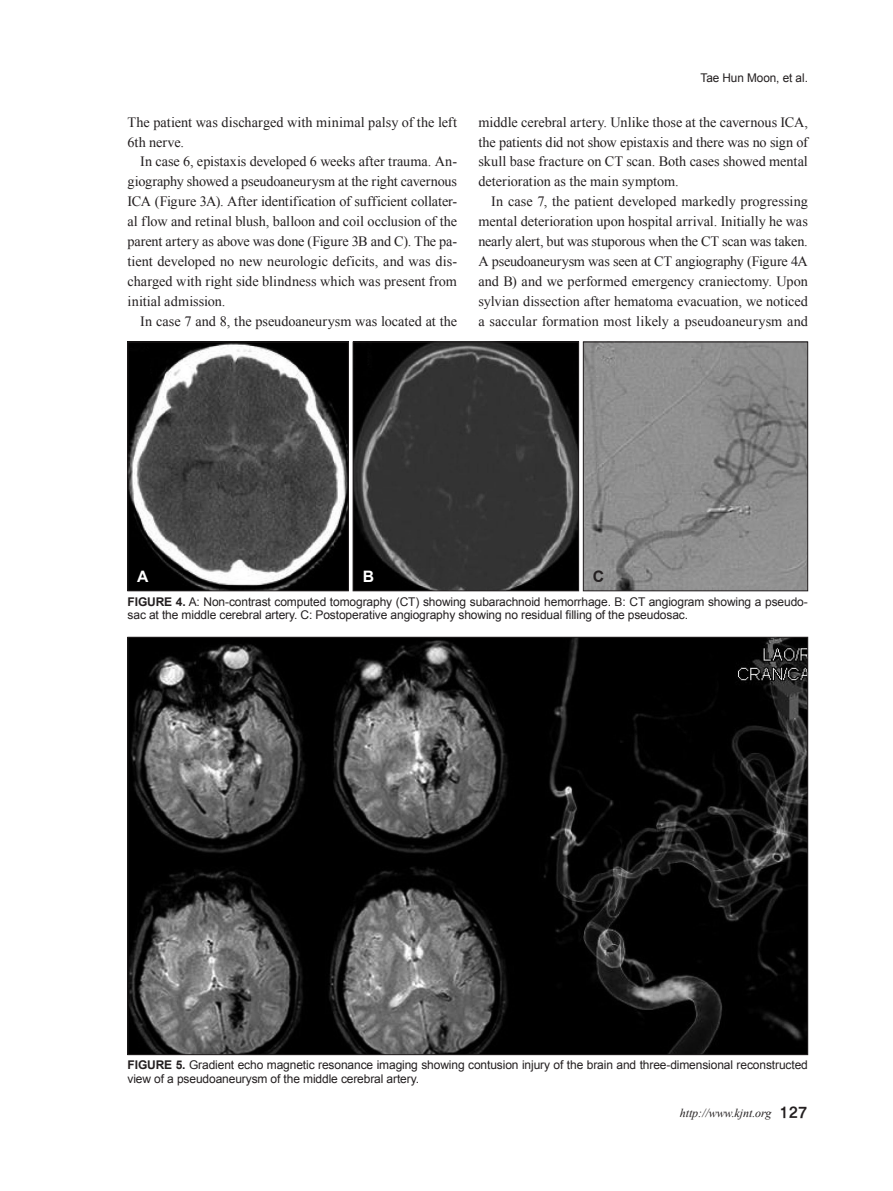
<style>
.page{position:relative;width:893px;height:1191px;background:#fff}
.page>*{position:absolute;margin:0;border:0;box-sizing:border-box;transform-origin:0 0}
.t1{font:700 15.75px "Arial";color:#fff}
.t2{font:700 15.75px "Arial";color:#231f20}
.본문{font:14.25px/19.8px "Times New Roman";color:#231f20;text-align:justify}
.그림제목{font:12px/13.5px "Arial";letter-spacing:-.01em;color:#231f20}
.t3{font:italic 12px "Times New Roman";letter-spacing:-.005em;color:#231f20}
.s1{font-weight:700}
.s2{font-family:"Korean GD";font-weight:800;font-style:normal;font-size:15px}
</style>
<div class="page">
<img style="left:130px;top:344px;width:217px;height:245px">
<div style="left:128px;top:342px;width:221px;height:249px;border:1px solid #231f20"></div>
<img style="left:355px;top:344px;width:222px;height:245px">
<div style="left:353px;top:342px;width:226px;height:249px;border:1px solid #231f20"></div>
<img style="left:585px;top:344px;width:221px;height:245px">
<div style="left:583px;top:342px;width:225px;height:249px;border:1px solid #231f20"></div>
<img style="left:130px;top:639px;width:676px;height:413px">
<p class="본문" style="left:128px;top:112px;width:331px">The patient was discharged with minimal palsy of the left<br>6th nerve.</p>
<p class="본문" style="left:128px;top:152px;width:331px;text-indent:13px">In case 6, epistaxis developed 6 weeks after trauma. An&shy;giography showed a pseudoaneurysm at the right cavernous ICA (Figure 3A). After identification of sufficient collater&shy;al flow and retinal blush, balloon and coil occlusion of the parent artery as above was done (Figure 3B and C). The pa&shy;tient developed no new neurologic deficits, and was dis&shy;charged with right side blindness which was present from initial admission.</p>
<p class="본문" style="left:140px;top:311px;width:318px">In case 7 and 8, the pseudoaneurysm was located at the</p>
<p class="그림제목" style="left:700px;top:71px;width:109px">Tae Hun Moon, et al.</p>
<p class="본문" style="left:478px;top:112px;width:331px">middle cerebral artery. Unlike those at the cavernous ICA, the patients did not show epistaxis and there was no sign of skull base fracture on CT scan. Both cases showed mental deterioration as the main symptom.</p>
<p class="본문" style="left:478px;top:191px;width:331px;text-indent:13px">In case 7, the patient developed markedly progressing mental deterioration upon hospital arrival. Initially he was nearly alert, but was stuporous when the CT scan was taken.<br>A pseudoaneurysm was seen at CT angiography (Figure 4A and B) and we performed emergency craniectomy. Upon sylvian dissection after hematoma evacuation, we noticed a saccular formation most likely a pseudoaneurysm and</p>
<p class="t1" style="left:137px;top:565px;width:13px">A</p>
<p class="t1" style="left:363px;top:565px;width:13px">B</p>
<p class="t2" style="left:593px;top:565px;width:13px">C</p>
<p class="그림제목" style="left:128px;top:595px;width:682px"><span class="s1">FIGURE 4.</span> A: Non-contrast computed tomography (CT) showing subarachnoid hemorrhage. B: CT angiogram showing a pseudo&shy;sac at the middle cerebral artery. C: Postoperative angiography showing no residual filling of the pseudosac.</p>
<p class="그림제목" style="left:128px;top:1058px;width:682px"><span class="s1">FIGURE 5.</span> Gradient echo magnetic resonance imaging showing contusion injury of the brain and three-dimensional reconstructed view of a pseudoaneurysm of the middle cerebral artery.</p>
<p class="t3" style="left:680px;top:1104px;width:130px">http://www.kjnt.org <span class="s2">127</span></p>
</div>
